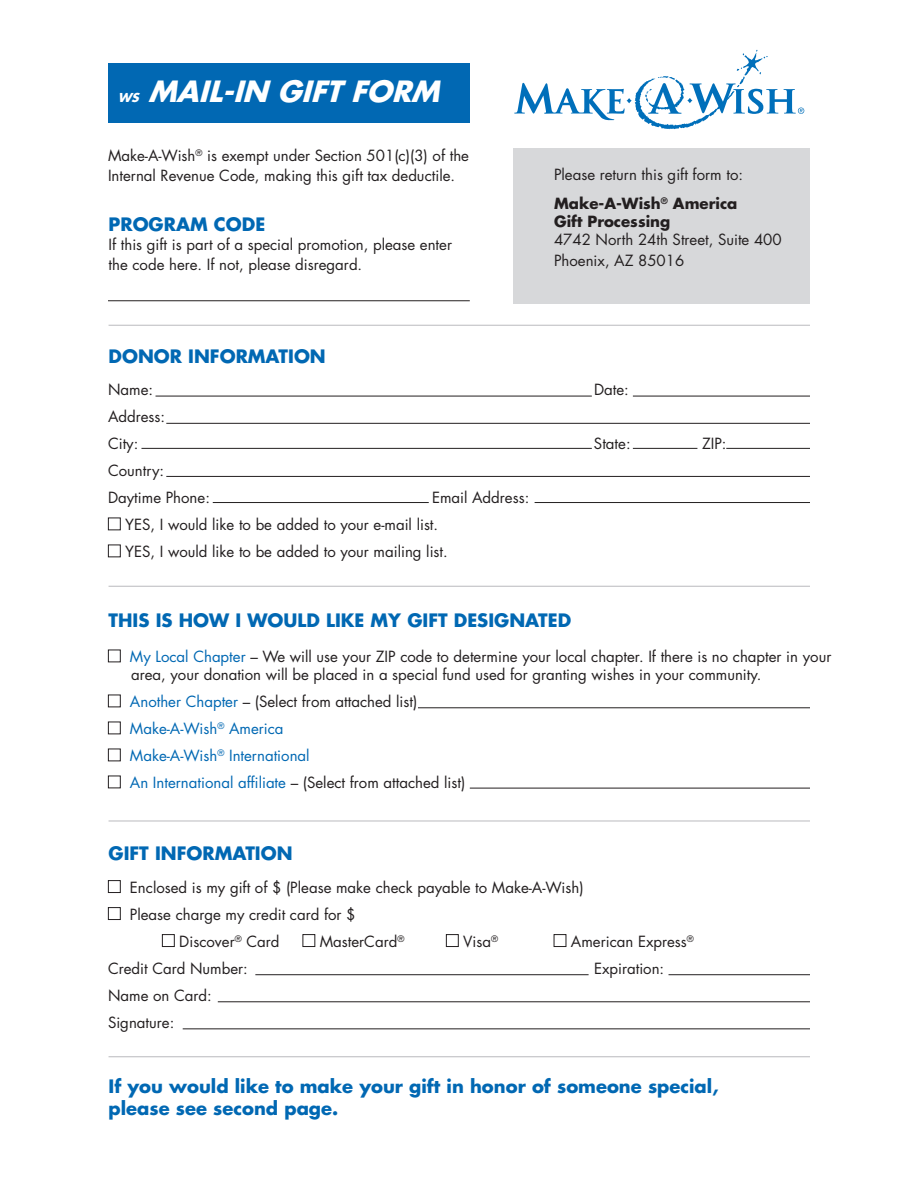
<style>
.page{position:relative;width:918px;height:1188px;background:#fff}
.page>*{position:absolute;margin:0;border:0;box-sizing:border-box;transform-origin:0 0}
.t1{font:italic 700 28.5px "Futura Std";color:#fff}
.t2{font:700 18px "Futura Std";color:#0168b3}
.t3{font:15px/19.5px "Futura Std";color:#231f20}
.t4{font:15px "Futura Std";color:#0168b3}
.t5{font:700 15px "Futura Std";color:#231f20}
.t6{font:italic 700 12px "Futura Std";color:#fff}
.s1{color:#0168b3}
</style>
<div class="page">
<div style="left:108px;top:64px;width:362px;height:59px;background:#0168b3"></div>
<svg style="left:514px;top:50px;width:290px;height:79px"></svg>
<div style="left:108px;top:880px;width:13px;height:13px;border:1px solid #231f20"></div>
<div style="left:108px;top:907px;width:13px;height:13px;border:1px solid #231f20"></div>
<div style="left:162px;top:934px;width:13px;height:13px;border:1px solid #231f20"></div>
<div style="left:303px;top:934px;width:12px;height:13px;border:1px solid #231f20"></div>
<div style="left:446px;top:934px;width:13px;height:13px;border:1px solid #231f20"></div>
<div style="left:554px;top:934px;width:12px;height:13px;border:1px solid #231f20"></div>
<div style="left:108px;top:650px;width:13px;height:12px;border:1px solid #231f20"></div>
<div style="left:108px;top:695px;width:13px;height:12px;border:1px solid #231f20"></div>
<div style="left:108px;top:722px;width:13px;height:12px;border:1px solid #231f20"></div>
<div style="left:108px;top:749px;width:13px;height:12px;border:1px solid #231f20"></div>
<div style="left:108px;top:776px;width:13px;height:12px;border:1px solid #231f20"></div>
<hr style="left:418px;top:707px;width:392px;height:1px;background:#231f20">
<hr style="left:470px;top:788px;width:340px;height:1px;background:#231f20">
<hr style="left:255px;top:974px;width:334px;height:1px;background:#231f20">
<hr style="left:218px;top:1001px;width:592px;height:1px;background:#231f20">
<hr style="left:183px;top:1028px;width:627px;height:1px;background:#231f20">
<hr style="left:669px;top:974px;width:141px;height:1px;background:#231f20">
<hr style="left:109px;top:586px;width:701px;height:1px;background:#bababe">
<hr style="left:109px;top:821px;width:701px;height:1px;background:#bababe">
<hr style="left:109px;top:1056px;width:701px;height:1px;background:#bababe">
<hr style="left:109px;top:325px;width:701px;height:1px;background:#bababe">
<hr style="left:108px;top:300px;width:362px;height:1px;background:#231f20">
<div style="left:108px;top:518px;width:13px;height:12px;border:1px solid #231f20"></div>
<div style="left:108px;top:545px;width:13px;height:12px;border:1px solid #231f20"></div>
<hr style="left:156px;top:396px;width:436px;height:1px;background:#231f20">
<hr style="left:166px;top:423px;width:644px;height:1px;background:#231f20">
<hr style="left:141px;top:448px;width:451px;height:1px;background:#231f20">
<hr style="left:166px;top:476px;width:644px;height:1px;background:#231f20">
<hr style="left:213px;top:502px;width:216px;height:1px;background:#231f20">
<hr style="left:535px;top:502px;width:275px;height:1px;background:#231f20">
<hr style="left:633px;top:448px;width:64px;height:1px;background:#231f20">
<hr style="left:726px;top:448px;width:84px;height:1px;background:#231f20">
<hr style="left:633px;top:396px;width:177px;height:1px;background:#231f20">
<div style="left:513px;top:149px;width:297px;height:155px;background:#d7d8da"></div>
<p class="t6" style="left:118px;top:90px;width:26px">WS</p>
<p class="t1" style="left:148px;top:73px;width:302px">MAIL-IN GIFTFORM</p>
<p class="t3" style="left:108px;top:146px;width:363px">Make-A-Wish<sup>®</sup> is exempt under Section 501(c)(3) of the<br>Internal Revenue Code, making this gift tax deductile.</p>
<p class="t2" style="left:109px;top:212px;width:158px">PROGRAM CODE</p>
<p class="t3" style="left:109px;top:235px;width:345px">If this gift is part of a special promotion, please enter the code here. If not, please disregard.</p>
<p class="t3" style="left:554px;top:165px;width:191px">Please return this gift form to:</p>
<p class="t5" style="left:554px;top:193px;width:185px">Make-A-Wish<sup>®</sup> America</p>
<p class="t5" style="left:554px;top:211px;width:118px">Gift Processing</p>
<p class="t3" style="left:554px;top:230px;width:229px">4742 North 24th Street, Suite 400</p>
<p class="t3" style="left:554px;top:251px;width:132px">Phoenix, AZ 85016</p>
<p class="t2" style="left:109px;top:344px;width:219px">DONOR INFORMATION</p>
<p class="t3" style="left:108px;top:380px;width:47px">Name:</p>
<p class="t3" style="left:594px;top:380px;width:36px">Date:</p>
<p class="t3" style="left:108px;top:407px;width:59px">Address:</p>
<p class="t3" style="left:108px;top:434px;width:32px">City:</p>
<p class="t3" style="left:594px;top:434px;width:38px">State:</p>
<p class="t3" style="left:702px;top:434px;width:26px">ZIP:</p>
<p class="t3" style="left:108px;top:461px;width:58px">Country:</p>
<p class="t3" style="left:108px;top:488px;width:103px">Daytime Phone:</p>
<p class="t3" style="left:432px;top:488px;width:99px">Email Address:</p>
<p class="t3" style="left:125px;top:515px;width:314px">YES, I would like to be added to your e-mail list.</p>
<p class="t3" style="left:125px;top:542px;width:324px">YES, I would like to be added to your mailing list.</p>
<p class="t2" style="left:109px;top:608px;width:464px">THIS IS HOW I WOULD LIKE MY GIFT DESIGNATED</p>
<p class="t3" style="left:130px;top:647px;width:703px"><span class="s1">My Local Chapter</span> – We will use your ZIP code to determine your local chapter. If there is no chapter in your</p>
<p class="t3" style="left:131px;top:665px;width:632px">area, your donation will be placed in a special fund used for granting wishes in your community.</p>
<p class="t3" style="left:130px;top:692px;width:289px"><span class="s1">Another Chapter</span> – (Select from attached list)</p>
<p class="t4" style="left:130px;top:719px;width:155px">Make-A-Wish<sup>®</sup> America</p>
<p class="t4" style="left:130px;top:746px;width:181px">Make-A-Wish<sup>®</sup> International</p>
<p class="t3" style="left:130px;top:773px;width:337px"><span class="s1">An International affiliate</span> – (Select from attached list)</p>
<p class="t2" style="left:109px;top:842px;width:186px">GIFT INFORMATION</p>
<p class="t3" style="left:130px;top:878px;width:455px">Enclosed is my gift of $ (Please make check payable to Make-A-Wish)</p>
<p class="t3" style="left:130px;top:905px;width:227px">Please charge my credit card for $</p>
<p class="t3" style="left:179px;top:932px;width:102px">Discover<sup>®</sup> Card</p>
<p class="t3" style="left:320px;top:932px;width:86px">MasterCard<sup>®</sup></p>
<p class="t3" style="left:463px;top:932px;width:36px">Visa<sup>®</sup></p>
<p class="t3" style="left:571px;top:932px;width:124px">American Express<sup>®</sup></p>
<p class="t3" style="left:108px;top:959px;width:141px">Credit Card Number:</p>
<p class="t3" style="left:594px;top:959px;width:72px">Expiration:</p>
<p class="t3" style="left:108px;top:986px;width:105px">Name on Card:</p>
<p class="t3" style="left:108px;top:1013px;width:68px">Signature:</p>
<p class="t2" style="left:109px;top:1074px;width:611px">If you would like to make your gift in honor of someone special,</p>
<p class="t2" style="left:109px;top:1096px;width:231px">please see second page.</p>
</div>
